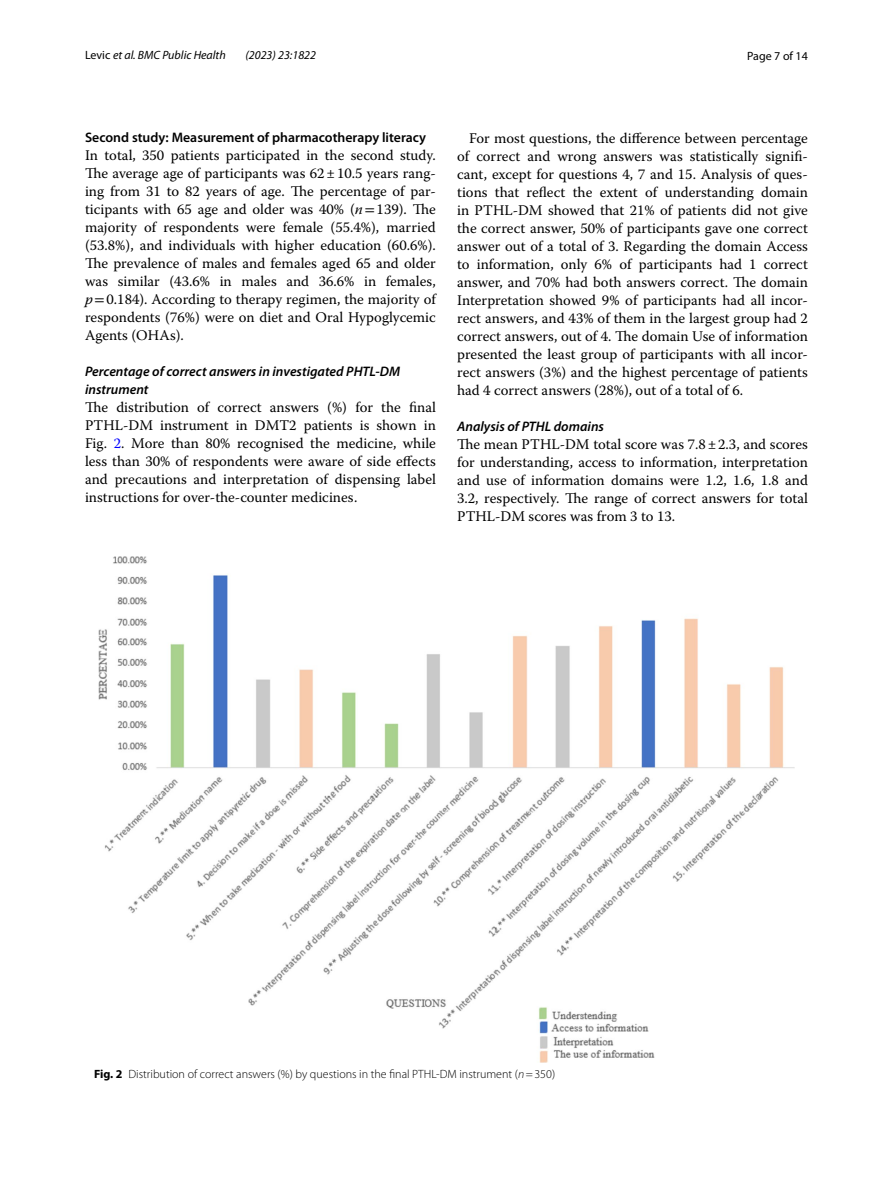
<style>
.page{position:relative;width:893px;height:1187px;background:#fff}
.page>*{position:absolute;margin:0;border:0;box-sizing:border-box;transform-origin:0 0}
.t1{font:14.7px/18px "Warnock Pro";color:#000;text-align:justify}
.t2{font:italic 600 13.8px/18px "Myriad Pro";color:#000}
.t3{font:600 13.8px "Myriad Pro";color:#000}
.t4{font:300 12px "Myriad Pro";color:#000}
.t5{font:italic 12px "Myriad Pro";color:#000}
.t6{font:12px "Myriad Pro";color:#000}
.s1{font-style:normal}
.s2{font-style:italic}
.s3{font-family:"STIX"}
.s4{color:#00f}
.s5{font-weight:700}
</style>
<div class="page">
<img style="left:99px;top:556px;width:695px;height:506px">
<p class="t5" style="left:85px;top:48px;width:142px"><span class="s1">Levic</span> et al. BMC Public Health</p>
<p class="t5" style="left:245px;top:48px;width:72px">(2023) 23:1822</p>
<p class="t6" style="left:747px;top:48px;width:62px">Page 7 of 14</p>
<p class="t3" style="left:85px;top:129px;width:343px">Second study: Measurement of pharmacotherapy literacy</p>
<p class="t1" style="left:85px;top:146px;width:352px">In total, 350 patients participated in the second study.<br>The average age of participants was 62±10.5 years rang&shy;ing from 31 to 82 years of age. The percentage of par&shy;ticipants with 65 age and older was 40% (<span class="s2">n</span><span class="s3">=</span>139). The majority of respondents were female (55.4%), married (53.8%), and individuals with higher education (60.6%).<br>The prevalence of males and females aged 65 and older was similar (43.6% in males and 36.6% in females, <span class="s2">p</span><span class="s3">=</span>0.184). According to therapy regimen, the majority of respondents (76%) were on diet and Oral Hypoglycemic Agents (OHAs).</p>
<p class="t2" style="left:85px;top:362px;width:316px">Percentage of correct answers in investigated PHTL‑DM instrument</p>
<p class="t1" style="left:85px;top:398px;width:352px">The distribution of correct answers (%) for the final PTHL-DM instrument in DMT2 patients is shown in Fig. <span class="s4">2</span>. More than 80% recognised the medicine, while less than 30% of respondents were aware of side effects and precautions and interpretation of dispensing label instructions for over-the-counter medicines.</p>
<p class="t1" style="left:457px;top:128px;width:352px;text-indent:12px">For most questions, the difference between percentage of correct and wrong answers was statistically signifi&shy;cant, except for questions 4, 7 and 15. Analysis of ques&shy;tions that reflect the extent of understanding domain in PTHL-DM showed that 21% of patients did not give the correct answer, 50% of participants gave one correct answer out of a total of 3. Regarding the domain Access to information, only 6% of participants had 1 correct answer, and 70% had both answers correct. The domain Interpretation showed 9% of participants had all incor&shy;rect answers, and 43% of them in the largest group had 2 correct answers, out of 4. The domain Use of information presented the least group of participants with all incor&shy;rect answers (3%) and the highest percentage of patients had 4 correct answers (28%), out of a total of 6.</p>
<p class="t2" style="left:457px;top:417px;width:148px">Analysis of PTHL domains</p>
<p class="t1" style="left:457px;top:434px;width:352px">The mean PTHL-DM total score was 7.8±2.3, and scores for understanding, access to information, interpretation and use of information domains were 1.2, 1.6, 1.8 and 3.2, respectively. The range of correct answers for total PTHL-DM scores was from 3 to 13.</p>
<p class="t4" style="left:94px;top:1067px;width:463px"><span class="s5">Fig. 2</span> Distribution of correct answers (%) by questions in the final PTHL-DM instrument (<span class="s2">n</span>=350)</p>
</div>
